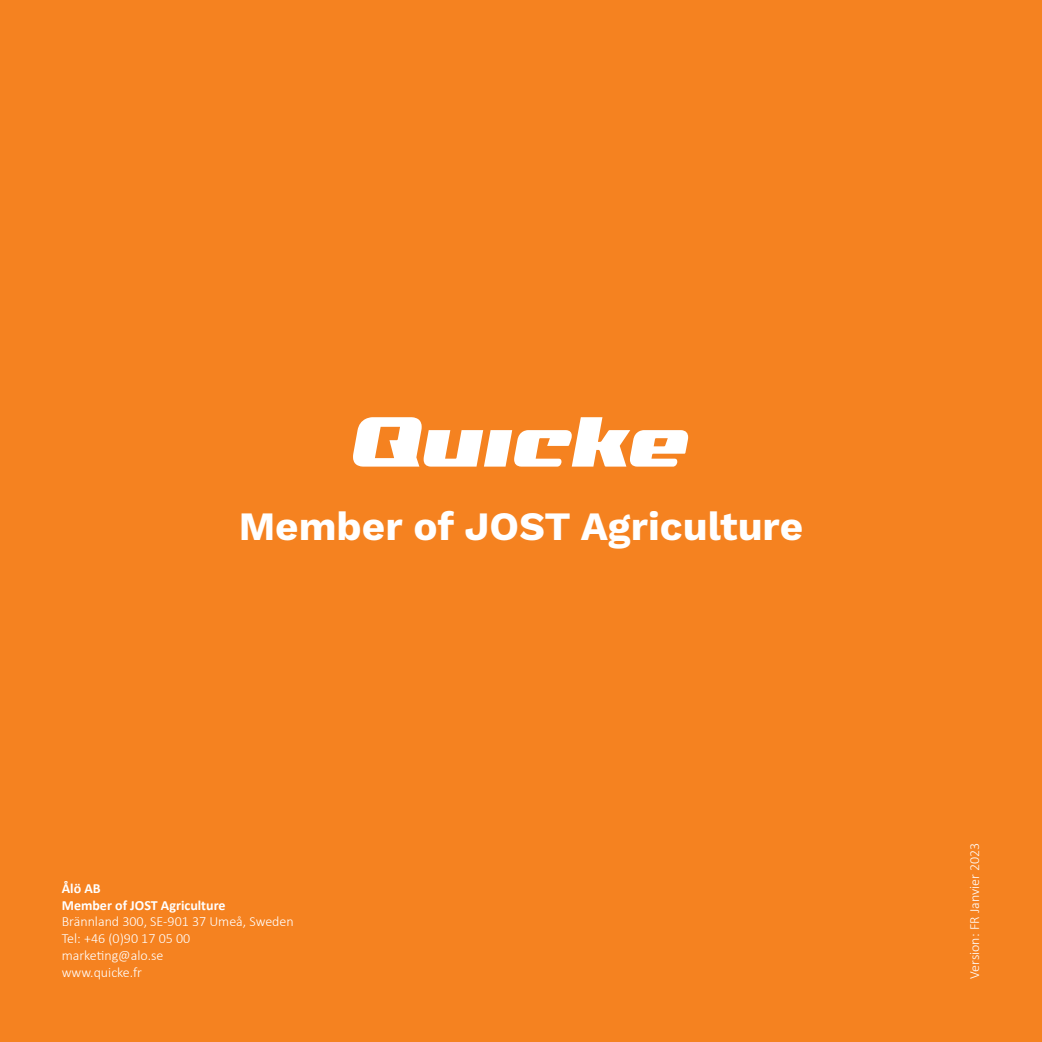
<style>
.page{position:relative;width:1042px;height:1042px;background:#f58220}
.page>*{position:absolute;margin:0;border:0;box-sizing:border-box;transform-origin:0 0}
.t1{font:700 40.25px "Work Sans";color:#fff}
.t2{font:300 14px "Calibri";color:#fff}
.t3{font:700 14px "Calibri";color:#fff}
</style>
<div class="page">
<svg style="left:353px;top:417px;width:335px;height:50px"></svg>
<p class="t1" style="left:239px;top:503px;width:566px">Member of JOST Agriculture</p>
<p class="t3" style="left:62px;top:878px;width:40px">Ålö AB</p>
<p class="t3" style="left:62px;top:895px;width:165px">Member of JOST Agriculture</p>
<p class="t2" style="left:62px;top:913px;width:233px">Brännland 300, SE-901 37 Umeå, Sweden</p>
<p class="t2" style="left:62px;top:930px;width:130px">Tel: +46 (0)90 17 05 00</p>
<p class="t2" style="left:62px;top:946px;width:103px">marketing@alo.se</p>
<p class="t2" style="left:62px;top:963px;width:82px">www.quicke.fr</p>
<p class="t2" style="left:965px;top:979px;width:138px;rotate:-90deg">Version: FR Janvier 2023</p>
</div>
